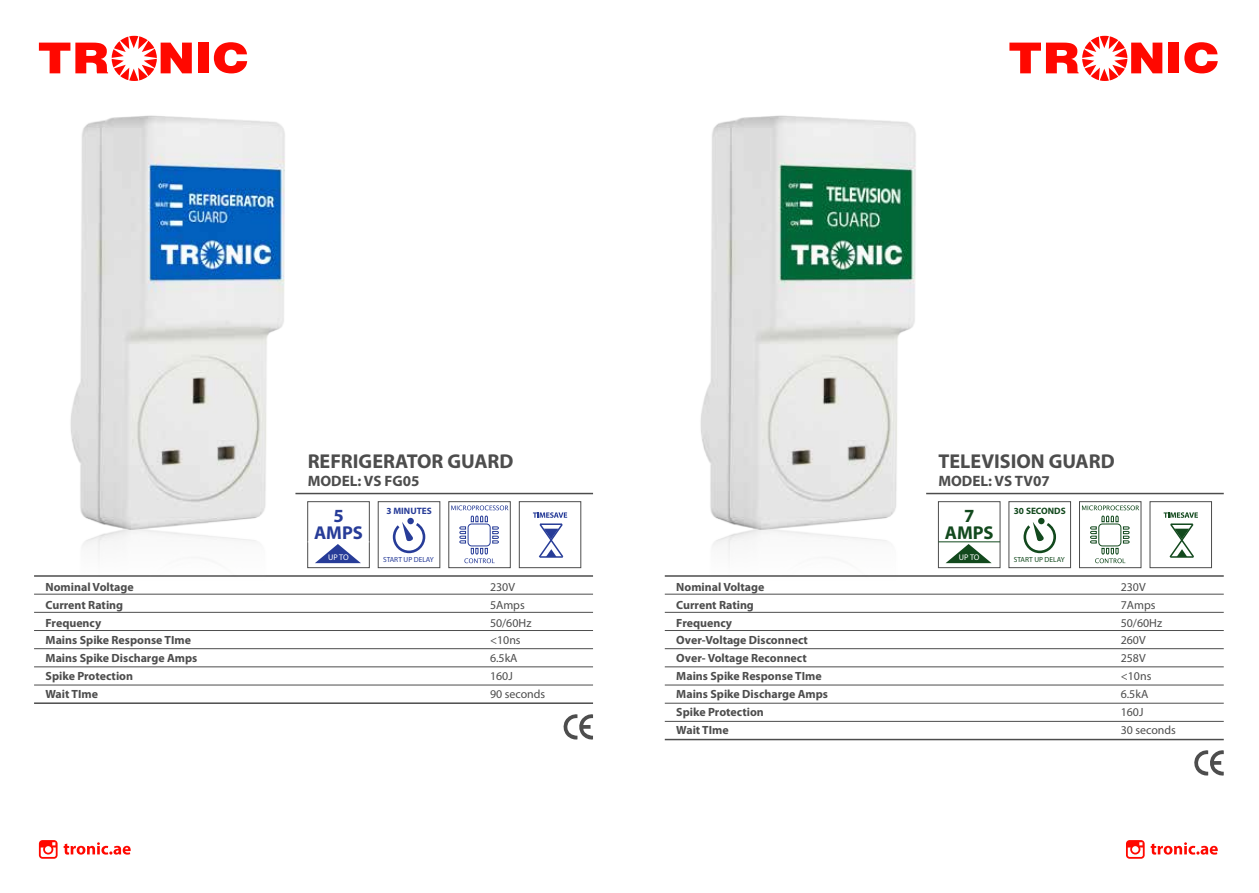
<style>
.page{position:relative;width:1259px;height:893px;background:#fff}
.page>*{position:absolute;margin:0;border:0;box-sizing:border-box;transform-origin:0 0}
.t1{font:700 20.1px "Myriad Pro";color:#4d4d4d}
.t2{font:700 18.6px/17.2px "Myriad Pro";color:#12491d;text-align:center}
.t3{font:700 18.6px/17.2px "Myriad Pro";color:#273c98;text-align:center}
.t4{font:700 15.15px "Myriad Pro";color:#4d4d4d}
.t5{font:700 11.85px/17.9px "Myriad Pro";color:#4d4d4d}
.t6{font:11.85px/17.9px "Myriad Pro";color:#4d4d4d}
.t7{font:700 9.3px "Myriad Pro";color:#12491d}
.t8{font:700 9.3px "Myriad Pro";color:#273c98}
.t9{font:8.25px "Myriad Pro";letter-spacing:-.015em;color:#fff}
.t10{font:7.35px "Myriad Pro";color:#12491d}
.t11{font:7.35px "Myriad Pro";color:#273c98}
</style>
<div class="page">
<img style="left:700px;top:115px;width:231px;height:400px">
<img style="left:693px;top:515px;width:238px;height:226px">
<svg style="left:39px;top:36px;width:153px;height:45px"></svg>
<div style="left:198px;top:43px;width:10px;height:30px;background:#ff0800"></div>
<svg style="left:214px;top:42px;width:33px;height:31px"></svg>
<svg style="left:1009px;top:36px;width:153px;height:45px"></svg>
<div style="left:1168px;top:43px;width:10px;height:30px;background:#ff0800"></div>
<svg style="left:1184px;top:42px;width:33px;height:31px"></svg>
<div style="left:1008px;top:501px;width:62px;height:67px;border:1px solid #4d4d4d"></div>
<svg style="left:1023px;top:518px;width:33px;height:35px"></svg>
<div style="left:938px;top:501px;width:62px;height:67px;border:1px solid #4d4d4d"></div>
<svg style="left:946px;top:544px;width:45px;height:19px"></svg>
<div style="left:1079px;top:501px;width:62px;height:67px;border:1px solid #4d4d4d"></div>
<svg style="left:1082px;top:505px;width:57px;height:58px"></svg>
<div style="left:1149px;top:501px;width:62px;height:67px;border:1px solid #4d4d4d"></div>
<svg style="left:1163px;top:512px;width:35px;height:46px"></svg>
<svg style="left:1194px;top:750px;width:29px;height:26px"></svg>
<hr style="left:665px;top:575px;width:558px;height:2px;background:#4d4d4d">
<hr style="left:926px;top:493px;width:297px;height:1px;background:#4d4d4d">
<hr style="left:665px;top:594px;width:558px;height:1px;background:#4d4d4d">
<hr style="left:665px;top:612px;width:558px;height:1px;background:#4d4d4d">
<hr style="left:665px;top:630px;width:558px;height:1px;background:#4d4d4d">
<hr style="left:665px;top:648px;width:558px;height:1px;background:#4d4d4d">
<hr style="left:665px;top:666px;width:558px;height:1px;background:#4d4d4d">
<hr style="left:665px;top:685px;width:558px;height:1px;background:#4d4d4d">
<hr style="left:665px;top:739px;width:558px;height:1px;background:#4d4d4d">
<hr style="left:665px;top:703px;width:558px;height:1px;background:#4d4d4d">
<hr style="left:665px;top:721px;width:558px;height:1px;background:#4d4d4d">
<div style="left:378px;top:501px;width:62px;height:67px;border:1px solid #4d4d4d"></div>
<svg style="left:393px;top:522px;width:32px;height:31px"></svg>
<div style="left:407px;top:518px;width:7px;height:6px;background:#273c98;border-radius:50%"></div>
<div style="left:307px;top:501px;width:62px;height:67px;border:1px solid #4d4d4d"></div>
<svg style="left:315px;top:544px;width:46px;height:19px"></svg>
<div style="left:448px;top:501px;width:62px;height:67px;border:1px solid #4d4d4d"></div>
<svg style="left:451px;top:505px;width:57px;height:58px"></svg>
<div style="left:519px;top:501px;width:62px;height:67px;border:1px solid #4d4d4d"></div>
<svg style="left:533px;top:512px;width:34px;height:46px"></svg>
<svg style="left:563px;top:714px;width:30px;height:26px"></svg>
<hr style="left:34px;top:575px;width:559px;height:2px;background:#4d4d4d">
<hr style="left:295px;top:493px;width:298px;height:1px;background:#4d4d4d">
<hr style="left:34px;top:594px;width:559px;height:1px;background:#4d4d4d">
<hr style="left:34px;top:612px;width:559px;height:1px;background:#4d4d4d">
<hr style="left:34px;top:630px;width:559px;height:1px;background:#4d4d4d">
<hr style="left:34px;top:648px;width:559px;height:1px;background:#4d4d4d">
<hr style="left:34px;top:666px;width:559px;height:1px;background:#4d4d4d">
<hr style="left:34px;top:685px;width:559px;height:1px;background:#4d4d4d">
<hr style="left:34px;top:702px;width:559px;height:2px;background:#4d4d4d">
<svg style="left:39px;top:840px;width:19px;height:19px"></svg>
<svg style="left:1150px;top:842px;width:67px;height:13px"></svg>
<svg style="left:1126px;top:840px;width:18px;height:19px"></svg>
<img style="left:62px;top:544px;width:239px;height:311px">
<img style="left:70px;top:115px;width:231px;height:429px">
<h1 class="t1" style="left:308px;top:448px;width:207px">REFRIGERATOR GUARD</h1>
<p class="t4" style="left:308px;top:471px;width:113px">MODEL: VS FG05</p>
<h1 class="t1" style="left:938px;top:448px;width:178px">TELEVISION GUARD</h1>
<p class="t4" style="left:938px;top:471px;width:113px">MODEL: VS TV07</p>
<h2 class="t3" style="left:314px;top:506px;width:50px">5<br>AMPS</h2>
<p class="t9" style="left:328px;top:552px;width:22px">UP TO</p>
<p class="t8" style="left:386px;top:504px;width:47px">3 MINUTES</p>
<p class="t11" style="left:383px;top:555px;width:52px">START UP DELAY</p>
<h2 class="t2" style="left:945px;top:506px;width:50px">7<br>AMPS</h2>
<p class="t9" style="left:959px;top:552px;width:22px">UP TO</p>
<p class="t7" style="left:1014px;top:504px;width:53px">30 SECONDS</p>
<p class="t10" style="left:1013px;top:555px;width:52px">START UP DELAY</p>
<p class="t5" style="left:46px;top:578px;width:153px">Nominal Voltage<br>Current Rating<br>Frequency<br>Mains Spike Response TIme<br>Mains Spike Discharge Amps<br>Spike Protection<br>Wait TIme</p>
<p class="t6" style="left:490px;top:578px;width:57px">230V<br>5Amps<br>50/60Hz &lt;10ns<br>6.5kA<br>160J<br>90 seconds</p>
<p class="t5" style="left:676px;top:578px;width:153px">Nominal Voltage<br>Current Rating<br>Frequency<br>Over-Voltage Disconnect<br>Over- Voltage Reconnect<br>Mains Spike Response TIme<br>Mains Spike Discharge Amps<br>Spike Protection<br>Wait TIme</p>
<p class="t6" style="left:1120px;top:578px;width:57px">230V<br>7Amps<br>50/60Hz<br>260V<br>258V &lt;10ns<br>6.5kA<br>160J<br>30 seconds</p>
</div>
